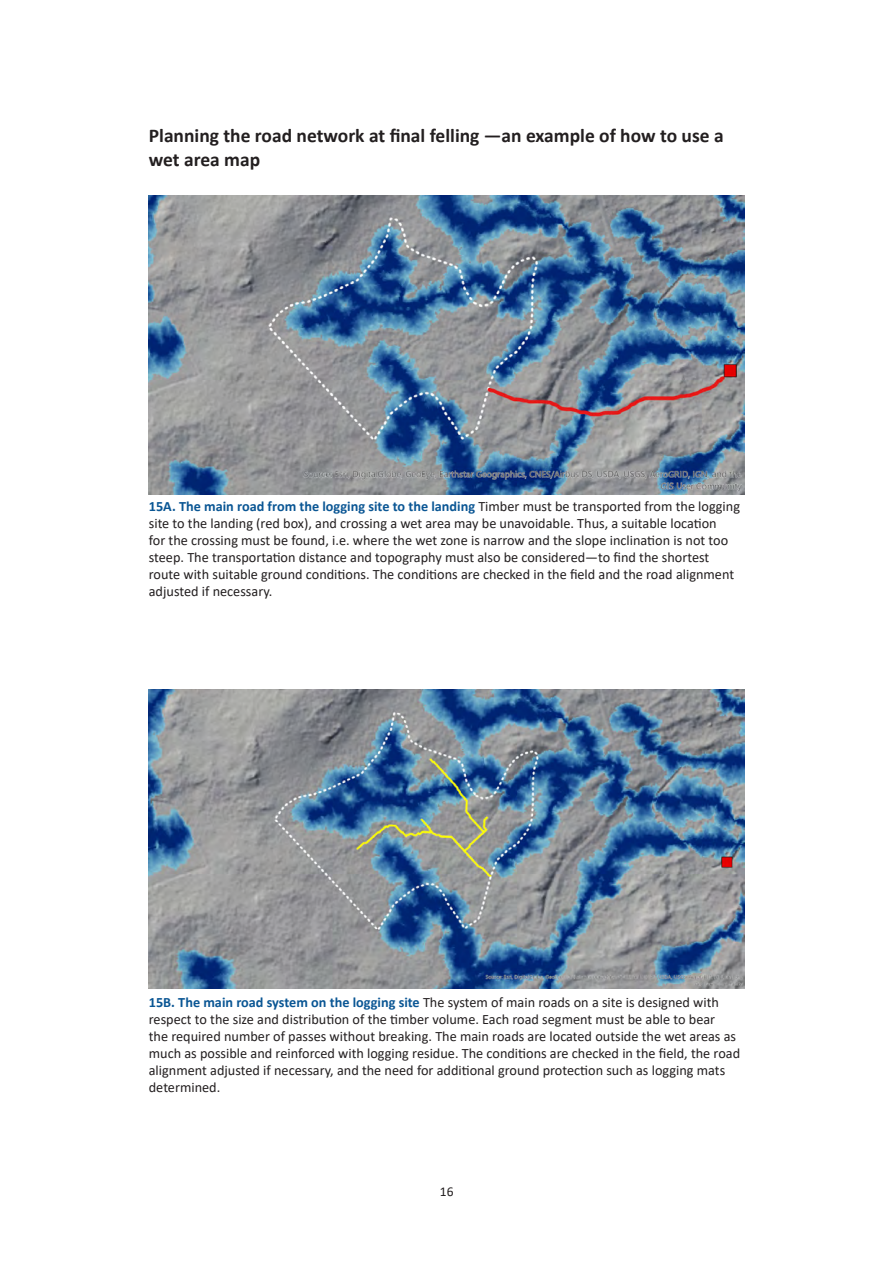
<style>
.page{position:relative;width:893px;height:1263px;background:#fff}
.page>*{position:absolute;margin:0;border:0;box-sizing:border-box;transform-origin:0 0}
.Rubrik_2{font:700 19.5px/23.4px "Calibri";color:#231f20}
.bildtext{font:14.25px/17.1px "Calibri";color:#231f20}
.t1{font:13.5px "Calibri";color:#231f20}
.s1{font-weight:700;color:#0a5694}
</style>
<div class="page">
<img style="left:149px;top:196px;width:595px;height:298px">
<img style="left:149px;top:690px;width:595px;height:298px">
<p class="Rubrik_2" style="left:149px;top:124px;width:576px">Planning the road network at final felling —an example of how to use a wet area map</p>
<p class="bildtext" style="left:149px;top:497px;width:593px"><span class="s1">15A. The main road from the logging site to the landing</span> Timber must be transported from the logging site to the landing (red box), and crossing a wet area may be unavoidable. Thus, a suitable location<br>for the crossing must be found, i.e. where the wet zone is narrow and the slope inclination is not too steep. The transportation distance and topography must also be considered—to find the shortest route with suitable ground conditions. The conditions are checked in the field and the road alignment adjusted if necessary.</p>
<p class="bildtext" style="left:149px;top:993px;width:593px"><span class="s1">15B. The main road system on the logging site</span> The system of main roads on a site is designed with respect to the size and distribution of the timber volume. Each road segment must be able to bear<br>the required number of passes without breaking. The main roads are located outside the wet areas as much as possible and reinforced with logging residue. The conditions are checked in the field, the road alignment adjusted if necessary, and the need for additional ground protection such as logging mats determined.</p>
<p class="t1" style="left:440px;top:1182px;width:15px">16</p>
</div>
